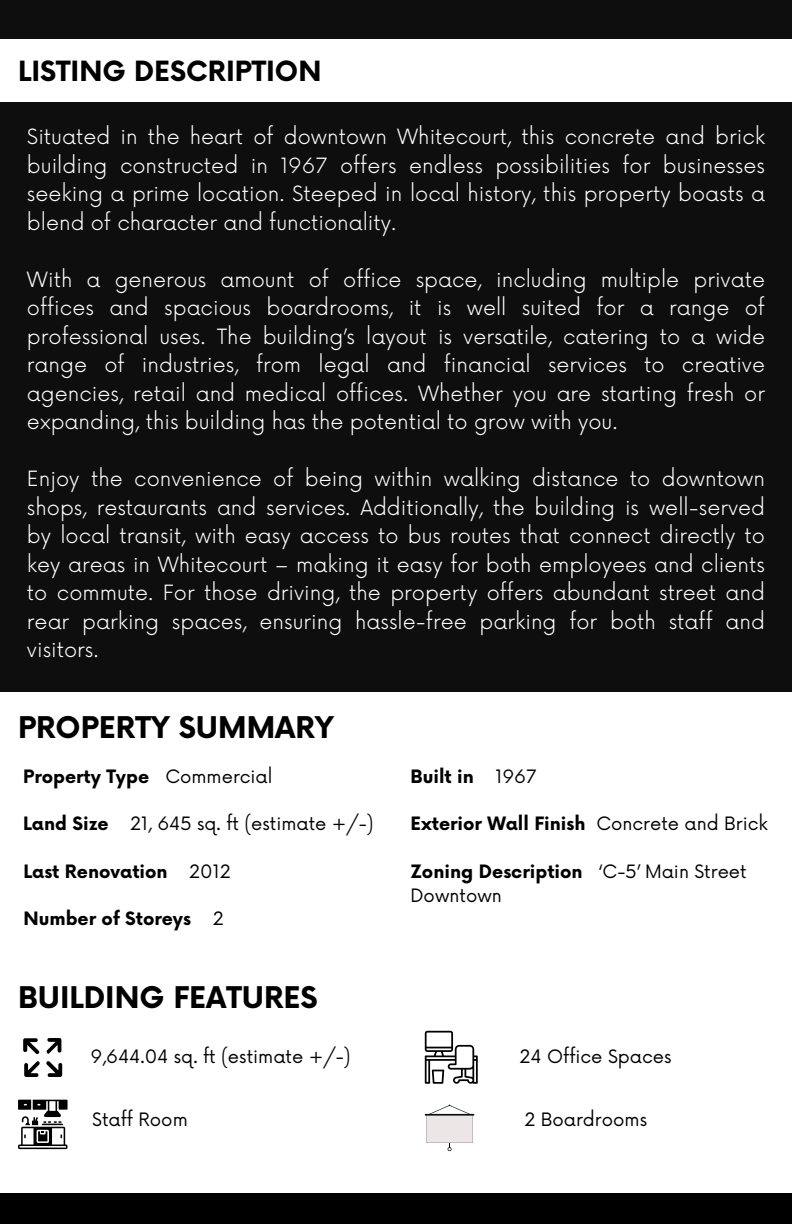
<style>
.page{position:relative;width:792px;height:1224px;background:#fff}
.page>*{position:absolute;margin:0;border:0;box-sizing:border-box;transform-origin:0 0}
.t1{font:700 29.2px "Now";color:#000}
.t2{font:700 27.2px "Now";color:#000}
.t3{font:300 20.4px/28.4px "Now";color:#fff;text-align:justify}
.t4{font:18px/24px "Now";color:#000}
.t5{font:700 18px "Now";color:#000}
.s1{font-weight:400}
.s2{font-weight:700}
</style>
<div class="page">
<div style="left:0;top:102px;width:792px;height:589px;background:#0f0e0e"></div>
<svg style="left:46px;top:1061px;width:16px;height:16px"></svg>
<svg style="left:24px;top:1061px;width:16px;height:16px"></svg>
<svg style="left:46px;top:1038px;width:15px;height:16px"></svg>
<svg style="left:23px;top:1038px;width:16px;height:16px"></svg>
<svg style="left:18px;top:1100px;width:50px;height:49px"></svg>
<svg style="left:425px;top:1031px;width:52px;height:52px"></svg>
<hr style="left:425px;top:1114px;width:49px;height:2px;background:#0f0e0e">
<svg style="left:426px;top:1105px;width:47px;height:46px"></svg>
<div style="left:0;top:0;width:792px;height:38px;background:#0f0e0e"></div>
<div style="left:0;top:1193px;width:792px;height:31px;background:#000"></div>
<h2 class="t2" style="left:18px;top:56px;width:305px">LISTING DESCRIPTION</h2>
<h1 class="t3" style="left:27px;top:124px;width:740px">Situated in the heart of downtown Whitecourt, this concrete and brick building constructed in 1967 offers endless possibilities for businesses seeking a prime location. Steeped in local history, this property boasts a blend of character and functionality.</h1>
<h2 class="t3" style="left:27px;top:266px;width:740px">With a generous amount of office space, including multiple private offices and spacious boardrooms, it is well suited for a range of professional uses. The building’s layout is versatile, catering to a wide range of industries, from legal and financial services to creative agencies, retail and medical offices. Whether you are starting fresh or expanding, this building has the potential to grow with you.</h2>
<h2 class="t3" style="left:27px;top:466px;width:740px">Enjoy the convenience of being within walking distance to downtown shops, restaurants and services. Additionally, the building is well-served by local transit, with easy access to bus routes that connect directly to key areas in Whitecourt – making it easy for both employees and clients to commute. For those driving, the property offers abundant street and rear parking spaces, ensuring hassle-free parking for both staff and visitors.</h2>
<h1 class="t1" style="left:18px;top:711px;width:318px">PROPERTY SUMMARY</h1>
<p class="t5" style="left:23px;top:766px;width:251px">Property Type <span class="s1">Commercial</span></p>
<p class="t5" style="left:410px;top:767px;width:128px">Built in <span class="s1">1967</span></p>
<p class="t4" style="left:23px;top:813px;width:352px"><span class="s2">Land Size</span> 21, 645 sq. ft (estimate +/-)</p>
<p class="t5" style="left:23px;top:861px;width:209px">Last Renovation <span class="s1">2012</span></p>
<h1 class="t5" style="left:23px;top:909px;width:202px">Number of Storeys <span class="s1">2</span></h1>
<p class="t1" style="left:18px;top:982px;width:301px">BUILDING FEATURES</p>
<p class="t5" style="left:411px;top:814px;width:359px">Exterior Wall Finish <span class="s1">Concrete and Brick</span></p>
<p class="t4" style="left:410px;top:860px;width:338px"><span class="s2">Zoning Description</span> ‘C-5’ Main Street<br>Downtown</p>
<p class="t4" style="left:90px;top:1046px;width:262px">9,644.04 sq. ft (estimate +/-)</p>
<p class="t4" style="left:519px;top:1046px;width:154px">24 Office Spaces</p>
<p class="t4" style="left:92px;top:1108px;width:97px">Staff Room</p>
<p class="t4" style="left:524px;top:1108px;width:124px">2 Boardrooms</p>
</div>
